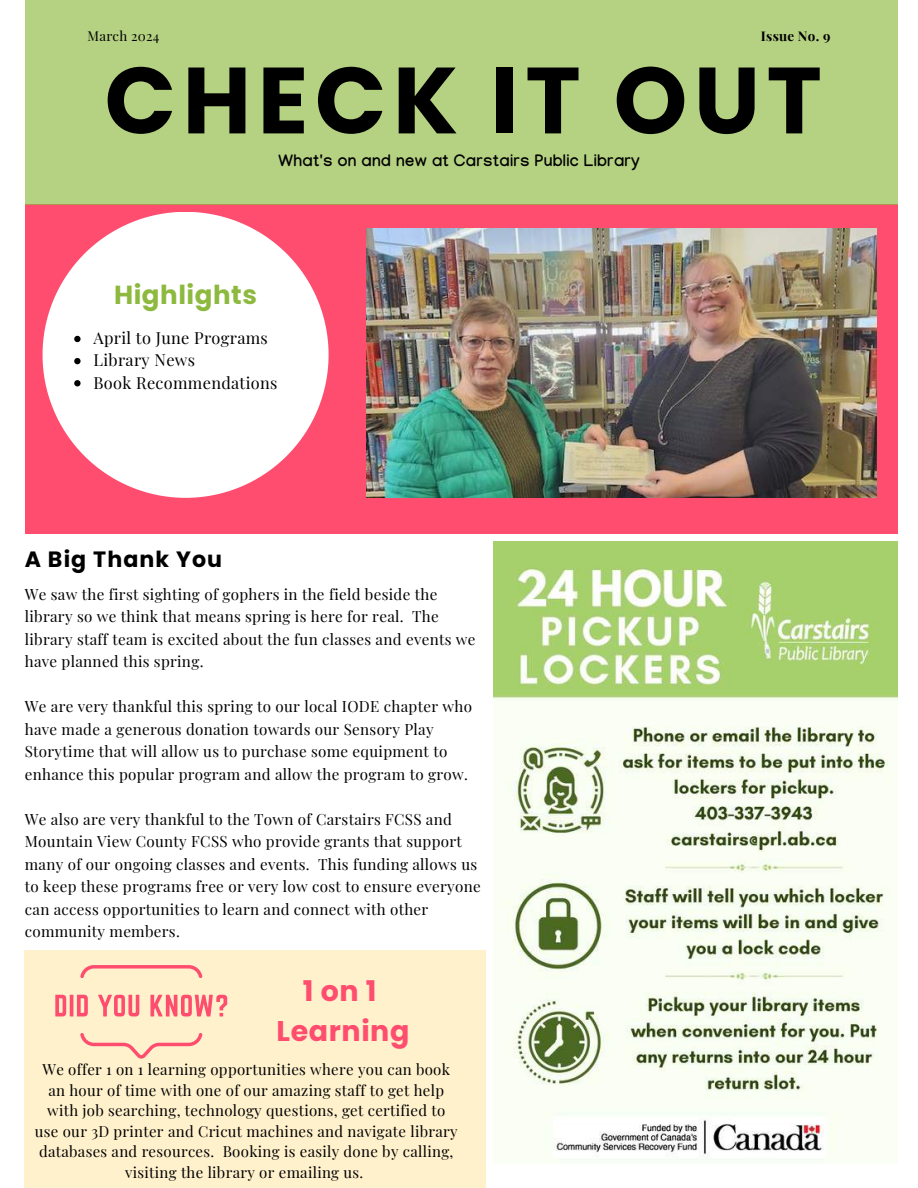
<style>
.page{position:relative;width:918px;height:1188px;background:#fff}
.page>*{position:absolute;margin:0;border:0;box-sizing:border-box;transform-origin:0 0}
.t1{font:700 93.9px "Poppins";letter-spacing:.07em;color:#000}
.t2{font:700 28.5px/39.3px "Poppins";letter-spacing:.02em;color:#fe4d6e;text-align:center}
.t3{font:700 26.1px "Poppins";letter-spacing:.02em;color:#8db93f}
.t4{font:700 22.2px "Poppins";letter-spacing:.05em;color:#000}
.t5{font:700 16.5px "Manjari";letter-spacing:.02em;color:#000}
.t6{font:16.35px/22.2px "Playfair Display";letter-spacing:.02em;color:#000}
.t7{font:15.15px/22.5px "Playfair Display";letter-spacing:.02em;color:#000}
.t8{font:15px/20.5px "Playfair Display";letter-spacing:.02em;color:#000;text-align:center}
.t9{font:13.35px "Playfair Display";letter-spacing:.02em;color:#000}
.t10{font:700 13.35px "Playfair Display";letter-spacing:.02em;color:#000}
</style>
<div class="page">
<div style="left:25px;top:204px;width:873px;height:330px;background:#fe4d6e"></div>
<div style="left:25px;top:0;width:873px;height:205px;background:#b5d182"></div>
<svg style="left:43px;top:212px;width:285px;height:286px;fill:#fff"></svg>
<div style="left:25px;top:950px;width:461px;height:238px;background:#fff1cc"></div>
<svg style="left:55px;top:995px;width:11px;height:21px"></svg>
<hr style="left:70px;top:995px;width:3px;height:21px;background:#fe4d6e">
<svg style="left:77px;top:965px;width:150px;height:93px"></svg>
<img style="left:494px;top:541px;width:404px;height:623px">
<img style="left:367px;top:229px;width:509px;height:269px">
<svg style="left:74px;top:336px;width:7px;height:6px"></svg>
<svg style="left:74px;top:358px;width:7px;height:6px"></svg>
<svg style="left:74px;top:380px;width:7px;height:6px"></svg>
<p class="t9" style="left:88px;top:27px;width:73px">March 2024</p>
<p class="t10" style="left:761px;top:27px;width:71px">Issue No. 9</p>
<h1 class="t1" style="left:105px;top:35px;width:719px">CHECK IT OUT</h1>
<p class="t5" style="left:279px;top:154px;width:363px">What's on and new at Carstairs Public Library</p>
<h3 class="t3" style="left:114px;top:277px;width:144px">Highlights</h3>
<p class="t6" style="left:94px;top:326px;width:185px">April to June Programs<br>Library News<br>Book Recommendations</p>
<h3 class="t4" style="left:25px;top:544px;width:199px">A Big Thank You</h3>
<p class="t7" style="left:25px;top:582px;width:452px">We saw the first sighting of gophers in the field beside the library so we think that means spring is here for real. The library staff team is excited about the fun classes and events we have planned this spring.</p>
<p class="t7" style="left:25px;top:695px;width:449px">We are very thankful this spring to our local IODE chapter who have made a generous donation towards our Sensory Play Storytime that will allow us to purchase some equipment to enhance this popular program and allow the program to grow.</p>
<p class="t7" style="left:25px;top:807px;width:457px">We also are very thankful to the Town of Carstairs FCSS and Mountain View County FCSS who provide grants that support many of our ongoing classes and events. This funding allows us to keep these programs free or very low cost to ensure everyone can access opportunities to learn and connect with other community members.</p>
<h2 class="t2" style="left:277px;top:972px;width:134px">1on1<br>Learning</h2>
<p class="t8" style="left:35px;top:1059px;width:424px">We offer 1 on 1 learning opportunities where you can book an hour of time with one of our amazing staff to get help with job searching, technology questions, get certified to use our 3D printer and Cricut machines and navigate library databases and resources. Booking is easily done by calling, visiting the library or emailing us.</p>
</div>
